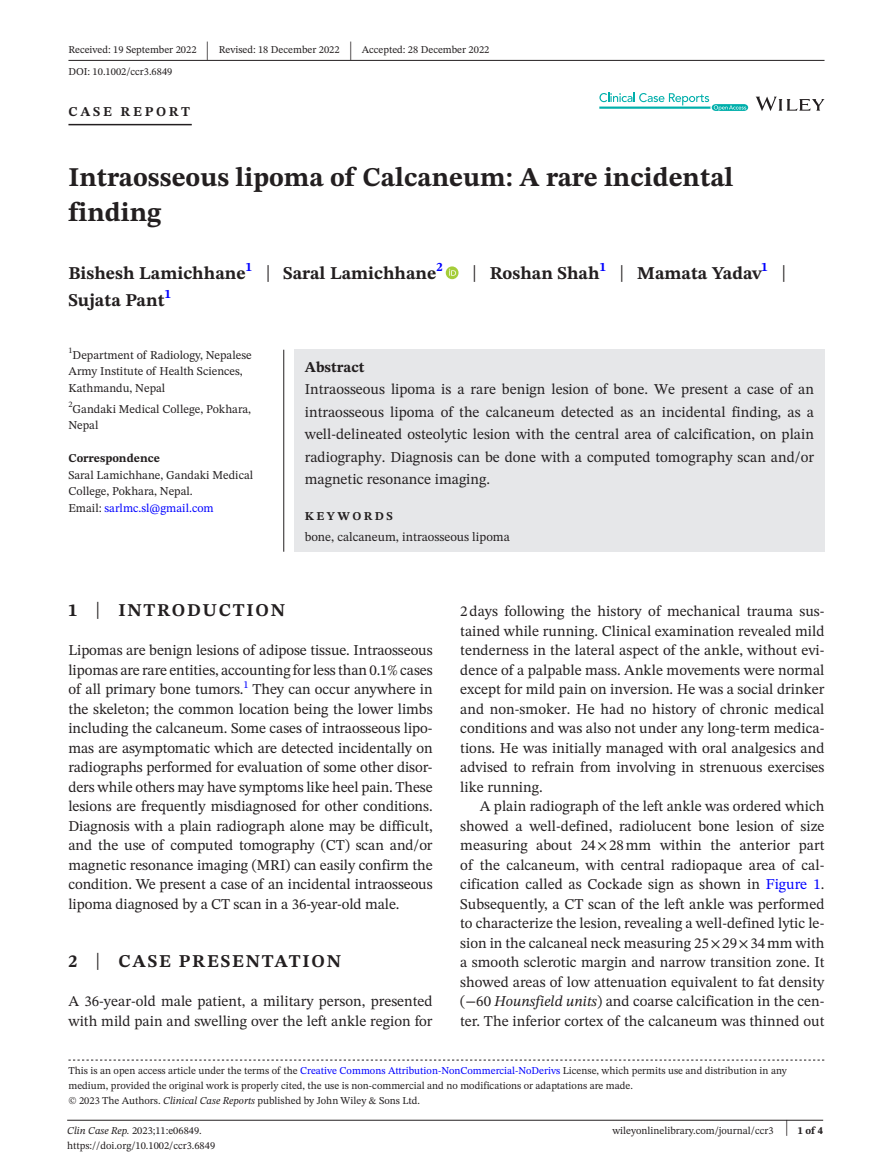
<style>
.page{position:relative;width:893px;height:1174px;background:#fff}
.page>*{position:absolute;margin:0;border:0;box-sizing:border-box;transform-origin:0 0}
.t1{font:700 27px/34.5px "STIX Two Text";color:#231f20}
.t2{font:25.65px "STIX Two Text";color:#231f20;scale:.49 1}
.t3{font:700 18px "STIX Two Text";color:#231f20}
.t4{font:700 18px "STIX Two Text";letter-spacing:.1em;color:#231f20}
.t5{font:15px/19.5px "STIX Two Text";color:#231f20;text-align:justify}
.t6{font:700 15px "STIX Two Text";color:#231f20}
.t7{font:700 13.5px "STIX Two Text";letter-spacing:.2em;color:#231f20}
.t8{font:12.75px "STIX Two Text";color:#231f20}
.t9{font:12px/16.5px "STIX Two Text";color:#231f20}
.t10{font:700 12px "STIX Two Text";color:#231f20}
.t11{font:700 12px "STIX Two Text";letter-spacing:.2em;color:#231f20}
.t12{font:10.5px/15px "STIX Two Text";color:#231f20}
.t13{font:700 10.5px "STIX Two Text";color:#231f20}
.t14{font:10.5px "STIX Two Text";color:#00f}
.s1{font-weight:400;font-size:23.4px}
.s2{color:#00f}
.s3{font-weight:400;font-size:23.7px}
.s4{font-family:"STIX"}
.s5{font-style:italic}
.s6{font-weight:400;font-size:22.2px}
</style>
<div class="page">
<hr style="left:67px;top:1119px;width:756px;height:1px;background:#231f20">
<svg style="left:756px;top:97px;width:68px;height:14px"></svg>
<svg style="left:599px;top:93px;width:149px;height:18px"></svg>
<hr style="left:68px;top:60px;width:756px;height:1px;background:#231f20">
<hr style="left:68px;top:124px;width:124px;height:1px;background:#231f20">
<div style="left:446px;top:266px;width:12px;height:13px;background:#a5cd39;border-radius:50%"></div>
<svg style="left:449px;top:269px;width:7px;height:7px"></svg>
<svg style="left:68px;top:1059px;width:756px;height:1px"></svg>
<div style="left:294px;top:350px;width:530px;height:202px;background:#e6e7e9"></div>
<hr style="left:283px;top:350px;width:1px;height:202px;background:#231f20">
<p class="t12" style="left:68px;top:42px;width:130px">Received: 19 September 2022</p>
<h2 class="t2" style="left:206px;top:32px;width:8px">|</h2>
<p class="t12" style="left:219px;top:42px;width:122px">Revised: 18 December 2022</p>
<h2 class="t2" style="left:349px;top:32px;width:8px">|</h2>
<p class="t12" style="left:362px;top:42px;width:129px">Accepted: 28 December 2022</p>
<p class="t12" style="left:68px;top:64px;width:105px">DOI: 10.1002/ccr3.6849</p>
<p class="t7" style="left:68px;top:101px;width:123px">CASE REPORT</p>
<h1 class="t1" style="left:68px;top:161px;width:666px">Intraosseous lipoma of Calcaneum: A rare incidental finding</h1>
<p class="t3" style="left:68px;top:260px;width:376px">Bishesh Lamichhane<sup>1</sup> <span class="s1">|</span> Saral Lamichhane<sup>2</sup></p>
<p class="t3" style="left:472px;top:260px;width:316px"><span class="s1">|</span> Roshan Shah<sup>1</sup> <span class="s1">|</span> Mamata Yadav<sup>1</sup> <span class="s1">|</span></p>
<p class="t3" style="left:68px;top:287px;width:104px">Sujata Pant<sup>1</sup></p>
<p class="t9" style="left:68px;top:346px;width:185px"><sup>1</sup>Department of Radiology, Nepalese<br>Army Institute of Health Sciences,<br>Kathmandu, Nepal</p>
<p class="t9" style="left:68px;top:400px;width:184px"><sup>2</sup>Gandaki Medical College, Pokhara,<br>Nepal</p>
<p class="t10" style="left:68px;top:450px;width:93px">Correspondence</p>
<p class="t9" style="left:68px;top:466px;width:186px">Saral Lamichhane, Gandaki Medical<br>College, Pokhara, Nepal.<br>Email: <span class="s2">sarlmc.sl@gmail.com</span></p>
<p class="t6" style="left:305px;top:356px;width:61px">Abstract</p>
<p class="t5" style="left:305px;top:378px;width:511px;line-height:22.5px">Intraosseous lipoma is a rare benign lesion of bone. We present a case of an intraosseous lipoma of the calcaneum detected as an incidental finding, as a well-delineated osteolytic lesion with the central area of calcification, on plain radiography. Diagnosis can be done with a computed tomography scan and/or magnetic resonance imaging.</p>
<p class="t11" style="left:305px;top:507px;width:90px">KEYWORDS</p>
<p class="t8" style="left:305px;top:528px;width:207px">bone, calcaneum, intraosseous lipoma</p>
<p class="t4" style="left:68px;top:597px;width:218px">1 <span class="s3">|</span> INTRODUCTION</p>
<p class="t5" style="left:68px;top:640px;width:366px">Lipomas are benign lesions of adipose tissue. Intraosseous lipomas are rare entities, accounting for less than 0.1% cases of all primary bone tumors.</p>
<p class="t14" style="left:243px;top:676px;width:7px">1</p>
<p class="t5" style="left:68px;top:679px;width:366px;text-indent:184px">They can occur anywhere in the skeleton; the common location being the lower limbs including the calcaneum. Some cases of intraosseous lipo&shy;mas are asymptomatic which are detected incidentally on radiographs performed for evaluation of some other disor&shy;ders while others may have symptoms like heel pain. These lesions are frequently misdiagnosed for other conditions.<br>Diagnosis with a plain radiograph alone may be difficult, and the use of computed tomography (CT) scan and/or magnetic resonance imaging (MRI) can easily confirm the condition. We present a case of an incidental intraosseous lipoma diagnosed by a CT scan in a 36-year-old male.</p>
<p class="t4" style="left:68px;top:948px;width:274px">2 <span class="s3">|</span> CASE PRESENTATION</p>
<p class="t5" style="left:68px;top:991px;width:366px">A 36-year-old male patient, a military person, presented with mild pain and swelling over the left ankle region for</p>
<p class="t5" style="left:460px;top:601px;width:366px">2days following the history of mechanical trauma sus&shy;tained while running. Clinical examination revealed mild tenderness in the lateral aspect of the ankle, without evi&shy;dence of a palpable mass. Ankle movements were normal except for mild pain on inversion. He was a social drinker and non-smoker. He had no history of chronic medical conditions and was also not under any long-term medica&shy;tions. He was initially managed with oral analgesics and advised to refrain from involving in strenuous exercises like running.</p>
<p class="t5" style="left:460px;top:796px;width:366px;text-indent:20px">A plain radiograph of the left ankle was ordered which showed a well-defined, radiolucent bone lesion of size measuring about 24<span class="s4">×</span>28mm within the anterior part of the calcaneum, with central radiopaque area of cal&shy;cification called as Cockade sign as shown in <span class="s2">Figure 1</span>.<br>Subsequently, a CT scan of the left ankle was performed to characterize the lesion, revealing a well-defined lytic le&shy;sion in the calcaneal neck measuring 25<span class="s4">×</span>29<span class="s4">×</span>34mm with a smooth sclerotic margin and narrow transition zone. It showed areas of low attenuation equivalent to fat density (−60 <span class="s5">Hounsfield units</span>) and coarse calcification in the cen&shy;ter. The inferior cortex of the calcaneum was thinned out</p>
<p class="t12" style="left:68px;top:1063px;width:720px">This is an open access article under the terms of the <span class="s2">Creative Commons Attribution-NonCommercial-NoDerivs</span> License, which permits use and distribution in any medium, provided the original work is properly cited, the use is non-commercial and no modifications or adaptations are made.<br>© 2023 The Authors. <span class="s5">Clinical Case Reports</span> published by John Wiley &amp; Sons Ltd.</p>
<p class="t12" style="left:67px;top:1123px;width:136px"><span class="s5">Clin Case Rep.</span> 2023;11:e06849.</p>
<p class="t13" style="left:785px;top:1123px;width:39px"><span class="s6">|</span> 1 of 4</p>
<p class="t12" style="left:67px;top:1138px;width:150px">https://doi.org/10.1002/ccr3.6849</p>
<p class="t12" style="left:612px;top:1123px;width:163px">wileyonlinelibrary.com/journal/ccr3</p>
</div>
